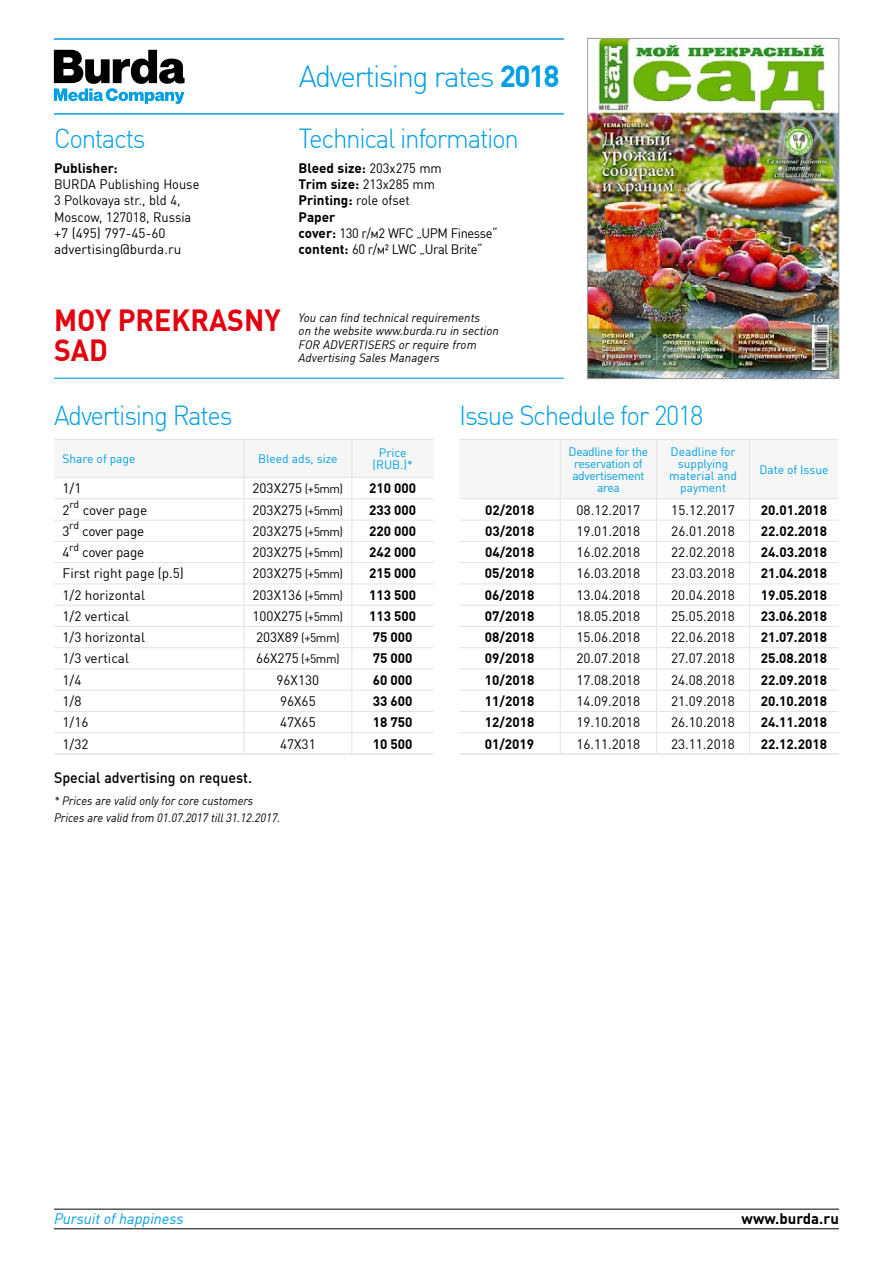
<style>
.page{position:relative;width:893px;height:1263px;background:#fff}
.page>*{position:absolute;margin:0;border:0;box-sizing:border-box;transform-origin:0 0}
.t1{font:300 30px "DIN Offc Pro";letter-spacing:-.055em;color:#009ee3}
.t2{font:700 30px/30px "DIN Offc Pro";color:#e3000f;scale:.95 1}
.t3{font:300 27px "DIN Offc Pro";letter-spacing:-.05em;color:#009ee3;scale:.96 1}
.t4{font:500 15px "DIN Offc Pro";color:#000;scale:.95 1}
.t5{font:italic 15px "DIN Offc Pro";color:#009ee3}
.t6{font:700 15px "DIN Offc Pro";color:#000}
.t7{font:13.5px "DIN Offc Pro";color:#000}
.t8{font:700 13.5px "DIN Offc Pro";color:#000}
.t9{font:13.5px/16.2px "DIN Offc Pro";letter-spacing:-.03em;color:#000;scale:.95 1}
.t10{font:13.5px/16.2px "DIN Offc Pro";color:#000;scale:.95 1}
.t11{font:13.5px "DIN Offc Pro";letter-spacing:-.02em;color:#000}
.t12{font:italic 12px/13.5px "DIN Offc Pro";color:#000}
.t13{font:12px/12px "DIN Offc Pro";color:#009ee3;text-align:center}
.t14{font:italic 12px/16.5px "DIN Offc Pro";color:#000;scale:.95 1}
.t15{font:12px/12px "DIN Offc Pro";letter-spacing:-.03em;color:#009ee3;text-align:center}
.t16{font:10.5px "DIN Offc Pro";color:#000}
.s1{font-weight:700}
.s2{font-size:12px}
</style>
<div class="page">
<hr style="left:54px;top:1209px;width:785px;height:1px;background:#000">
<hr style="left:54px;top:1228px;width:785px;height:1px;background:#000">
<hr style="left:54px;top:378px;width:510px;height:1px;background:#009ee3">
<hr style="left:54px;top:113px;width:510px;height:2px;background:#009ee3">
<hr style="left:54px;top:38px;width:510px;height:2px;background:#009ee3">
<svg style="left:54px;top:50px;width:131px;height:54px"></svg>
<svg style="left:54px;top:440px;width:379px;height:313px"></svg>
<hr style="left:54px;top:439px;width:190px;height:1px;background:#e3e3e3">
<hr style="left:244px;top:439px;width:108px;height:1px;background:#e3e3e3">
<hr style="left:352px;top:439px;width:81px;height:1px;background:#e3e3e3">
<hr style="left:54px;top:477px;width:190px;height:1px;background:#e3e3e3">
<hr style="left:244px;top:477px;width:108px;height:1px;background:#e3e3e3">
<hr style="left:352px;top:477px;width:81px;height:1px;background:#e3e3e3">
<hr style="left:54px;top:753px;width:190px;height:2px;background:#e3e3e3">
<hr style="left:244px;top:753px;width:108px;height:2px;background:#e3e3e3">
<hr style="left:352px;top:753px;width:81px;height:2px;background:#e3e3e3">
<svg style="left:459px;top:440px;width:379px;height:313px"></svg>
<hr style="left:459px;top:439px;width:101px;height:1px;background:#e3e3e3">
<hr style="left:560px;top:439px;width:97px;height:1px;background:#e3e3e3">
<hr style="left:657px;top:439px;width:93px;height:1px;background:#e3e3e3">
<hr style="left:750px;top:439px;width:88px;height:1px;background:#e3e3e3">
<hr style="left:459px;top:753px;width:101px;height:2px;background:#e3e3e3">
<hr style="left:560px;top:753px;width:97px;height:2px;background:#e3e3e3">
<hr style="left:657px;top:753px;width:93px;height:2px;background:#e3e3e3">
<hr style="left:750px;top:753px;width:88px;height:2px;background:#e3e3e3">
<img style="left:589px;top:40px;width:248px;height:337px">
<div style="left:587px;top:38px;width:252px;height:341px;border:1px solid #9c9d9d"></div>
<h2 class="t3" style="left:54px;top:118px;width:97px">Contacts</h2>
<p class="t8" style="left:54px;top:157px;width:65px">Publisher:</p>
<p class="t10" style="left:54px;top:175px;width:155px">BURDA Publishing House<br>3 Polkovaya str., bld 4,<br>Моscow, 127018, Russia +7 (495) 797-45-60 advertising@burda.ru</p>
<h1 class="t1" style="left:299px;top:53px;width:262px">Advertising rates <span class="s1">2018</span></h1>
<h2 class="t3" style="left:299px;top:118px;width:231px">Technical information</h2>
<p class="t9" style="left:299px;top:159px;width:211px"><span class="s1">Bleed size:</span> 203x275 mm<br><span class="s1">Trim size:</span> 213x285 mm<br><span class="s1">Printing:</span> role ofset<br><span class="s1">Paper<br>cover:</span> 130 г/м2 WFC „UPM Finesse“ <span class="s1">content:</span> 60 г/м² LWC „Ural Brite“</p>
<h1 class="t2" style="left:54px;top:301px;width:240px">MOY PREKRASNY<br>SAD</h1>
<p class="t12" style="left:299px;top:309px;width:202px">You can find technical requirements<br>on the website www.burda.ru in section FOR ADVERTISERS or require from Advertising Sales Managers</p>
<h2 class="t3" style="left:54px;top:394px;width:188px">Advertising Rates</h2>
<p class="t13" style="left:63px;top:451px;width:74px">Share of page</p>
<p class="t13" style="left:258px;top:451px;width:81px">Bleed ads, size</p>
<p class="t13" style="left:373px;top:445px;width:42px">Price (RUB.)*</p>
<p class="t7" style="left:63px;top:478px;width:20px">1/1</p>
<p class="t7" style="left:253px;top:478px;width:92px">203X275 <span class="s2">(+5mm)</span></p>
<p class="t8" style="left:369px;top:477px;width:49px">210 000</p>
<p class="t7" style="left:62px;top:499px;width:9px">2</p>
<p class="t16" style="left:70px;top:496px;width:11px">rd</p>
<p class="t7" style="left:83px;top:499px;width:66px">cover page</p>
<p class="t7" style="left:253px;top:499px;width:92px">203X275 <span class="s2">(+5mm)</span></p>
<p class="t8" style="left:369px;top:498px;width:49px">233 000</p>
<p class="t16" style="left:69px;top:517px;width:11px">rd</p>
<p class="t11" style="left:82px;top:520px;width:64px">cover page</p>
<p class="t7" style="left:253px;top:520px;width:92px">203X275 <span class="s2">(+5mm)</span></p>
<p class="t8" style="left:369px;top:520px;width:49px">220 000</p>
<p class="t7" style="left:62px;top:520px;width:9px">3</p>
<p class="t16" style="left:69px;top:539px;width:11px">rd</p>
<p class="t11" style="left:82px;top:542px;width:64px">cover page</p>
<p class="t7" style="left:253px;top:542px;width:92px">203X275 <span class="s2">(+5mm)</span></p>
<p class="t8" style="left:369px;top:541px;width:49px">242 000</p>
<p class="t7" style="left:62px;top:563px;width:123px">First right page (p.5)</p>
<p class="t7" style="left:253px;top:563px;width:92px">203X275 <span class="s2">(+5mm)</span></p>
<p class="t8" style="left:369px;top:562px;width:49px">215 000</p>
<p class="t7" style="left:62px;top:584px;width:84px">1/2 horizontal</p>
<p class="t7" style="left:253px;top:584px;width:92px">203X136 <span class="s2">(+5mm)</span></p>
<p class="t8" style="left:369px;top:583px;width:49px">113 500</p>
<p class="t7" style="left:62px;top:605px;width:68px">1/2 vertical</p>
<p class="t7" style="left:253px;top:605px;width:92px">100X275 <span class="s2">(+5mm)</span></p>
<p class="t8" style="left:369px;top:605px;width:49px">113 500</p>
<p class="t7" style="left:62px;top:627px;width:84px">1/3 horizontal</p>
<p class="t7" style="left:256px;top:627px;width:85px">203X89 <span class="s2">(+5mm)</span></p>
<p class="t8" style="left:373px;top:626px;width:41px">75 000</p>
<p class="t7" style="left:63px;top:648px;width:68px">1/3 vertical</p>
<p class="t7" style="left:256px;top:648px;width:85px">66X275 <span class="s2">(+5mm)</span></p>
<p class="t8" style="left:373px;top:647px;width:41px">75 000</p>
<p class="t7" style="left:63px;top:669px;width:20px">1/4</p>
<p class="t7" style="left:277px;top:669px;width:44px">96X130</p>
<p class="t8" style="left:373px;top:669px;width:41px">60 000</p>
<p class="t7" style="left:63px;top:690px;width:20px">1/8</p>
<p class="t7" style="left:280px;top:690px;width:37px">96X65</p>
<p class="t8" style="left:373px;top:690px;width:41px">33 600</p>
<p class="t7" style="left:63px;top:712px;width:27px">1/16</p>
<p class="t7" style="left:280px;top:712px;width:37px">47X65</p>
<p class="t8" style="left:373px;top:711px;width:41px">18 750</p>
<p class="t7" style="left:63px;top:733px;width:27px">1/32</p>
<p class="t7" style="left:280px;top:733px;width:37px">47X31</p>
<p class="t8" style="left:373px;top:732px;width:41px">10 500</p>
<p class="t4" style="left:54px;top:765px;width:210px">Special advertising on request.</p>
<p class="t14" style="left:54px;top:791px;width:240px">* prices are valid only for core customers<br>Prices are valid from 01.07.2017 till 31.12.2017.</p>
<p class="t7" style="left:62px;top:542px;width:9px">4</p>
<h2 class="t3" style="left:459px;top:394px;width:256px">Issue Schedule for 2018</h2>
<p class="t15" style="left:569px;top:444px;width:81px">Deadline for the reservation of advertisement area</p>
<p class="t13" style="left:669px;top:444px;width:69px">Deadline for supplying material and payment</p>
<p class="t13" style="left:759px;top:462px;width:71px">Date of Issue</p>
<p class="t8" style="left:485px;top:498px;width:51px">02/2018</p>
<p class="t7" style="left:577px;top:499px;width:65px">08.12.2017</p>
<p class="t7" style="left:671px;top:499px;width:65px">15.12.2017</p>
<p class="t8" style="left:761px;top:498px;width:68px">20.01.2018</p>
<p class="t8" style="left:485px;top:520px;width:51px">03/2018</p>
<p class="t7" style="left:577px;top:520px;width:65px">19.01.2018</p>
<p class="t7" style="left:671px;top:520px;width:65px">26.01.2018</p>
<p class="t8" style="left:761px;top:520px;width:68px">22.02.2018</p>
<p class="t8" style="left:485px;top:541px;width:51px">04/2018</p>
<p class="t7" style="left:577px;top:542px;width:65px">16.02.2018</p>
<p class="t7" style="left:671px;top:542px;width:65px">22.02.2018</p>
<p class="t8" style="left:761px;top:541px;width:68px">24.03.2018</p>
<p class="t8" style="left:485px;top:562px;width:51px">05/2018</p>
<p class="t7" style="left:577px;top:563px;width:65px">16.03.2018</p>
<p class="t7" style="left:671px;top:563px;width:65px">23.03.2018</p>
<p class="t8" style="left:761px;top:562px;width:68px">21.04.2018</p>
<p class="t8" style="left:485px;top:583px;width:51px">06/2018</p>
<p class="t7" style="left:576px;top:584px;width:65px">13.04.2018</p>
<p class="t7" style="left:671px;top:584px;width:65px">20.04.2018</p>
<p class="t8" style="left:761px;top:583px;width:68px">19.05.2018</p>
<p class="t8" style="left:485px;top:605px;width:51px">07/2018</p>
<p class="t7" style="left:576px;top:605px;width:65px">18.05.2018</p>
<p class="t7" style="left:671px;top:605px;width:65px">25.05.2018</p>
<p class="t8" style="left:761px;top:605px;width:68px">23.06.2018</p>
<p class="t8" style="left:485px;top:626px;width:51px">08/2018</p>
<p class="t7" style="left:576px;top:627px;width:65px">15.06.2018</p>
<p class="t7" style="left:671px;top:627px;width:65px">22.06.2018</p>
<p class="t8" style="left:761px;top:626px;width:68px">21.07.2018</p>
<p class="t8" style="left:485px;top:647px;width:51px">09/2018</p>
<p class="t7" style="left:576px;top:648px;width:65px">20.07.2018</p>
<p class="t7" style="left:671px;top:648px;width:65px">27.07.2018</p>
<p class="t8" style="left:761px;top:647px;width:68px">25.08.2018</p>
<p class="t8" style="left:485px;top:669px;width:51px">10/2018</p>
<p class="t7" style="left:576px;top:669px;width:65px">17.08.2018</p>
<p class="t7" style="left:671px;top:669px;width:65px">24.08.2018</p>
<p class="t8" style="left:761px;top:669px;width:68px">22.09.2018</p>
<p class="t8" style="left:485px;top:690px;width:51px">11/2018</p>
<p class="t7" style="left:576px;top:690px;width:65px">14.09.2018</p>
<p class="t7" style="left:671px;top:690px;width:65px">21.09.2018</p>
<p class="t8" style="left:761px;top:690px;width:68px">20.10.2018</p>
<p class="t8" style="left:485px;top:711px;width:51px">12/2018</p>
<p class="t7" style="left:576px;top:712px;width:65px">19.10.2018</p>
<p class="t7" style="left:671px;top:712px;width:65px">26.10.2018</p>
<p class="t8" style="left:761px;top:711px;width:68px">24.11.2018</p>
<p class="t8" style="left:485px;top:732px;width:51px">01/2019</p>
<p class="t7" style="left:576px;top:733px;width:65px">16.11.2018</p>
<p class="t7" style="left:671px;top:733px;width:65px">23.11.2018</p>
<p class="t8" style="left:761px;top:732px;width:68px">22.12.2018</p>
<p class="t5" style="left:54px;top:1206px;width:131px">Pursuit of happiness</p>
<p class="t6" style="left:742px;top:1206px;width:99px">www.burda.ru</p>
</div>
